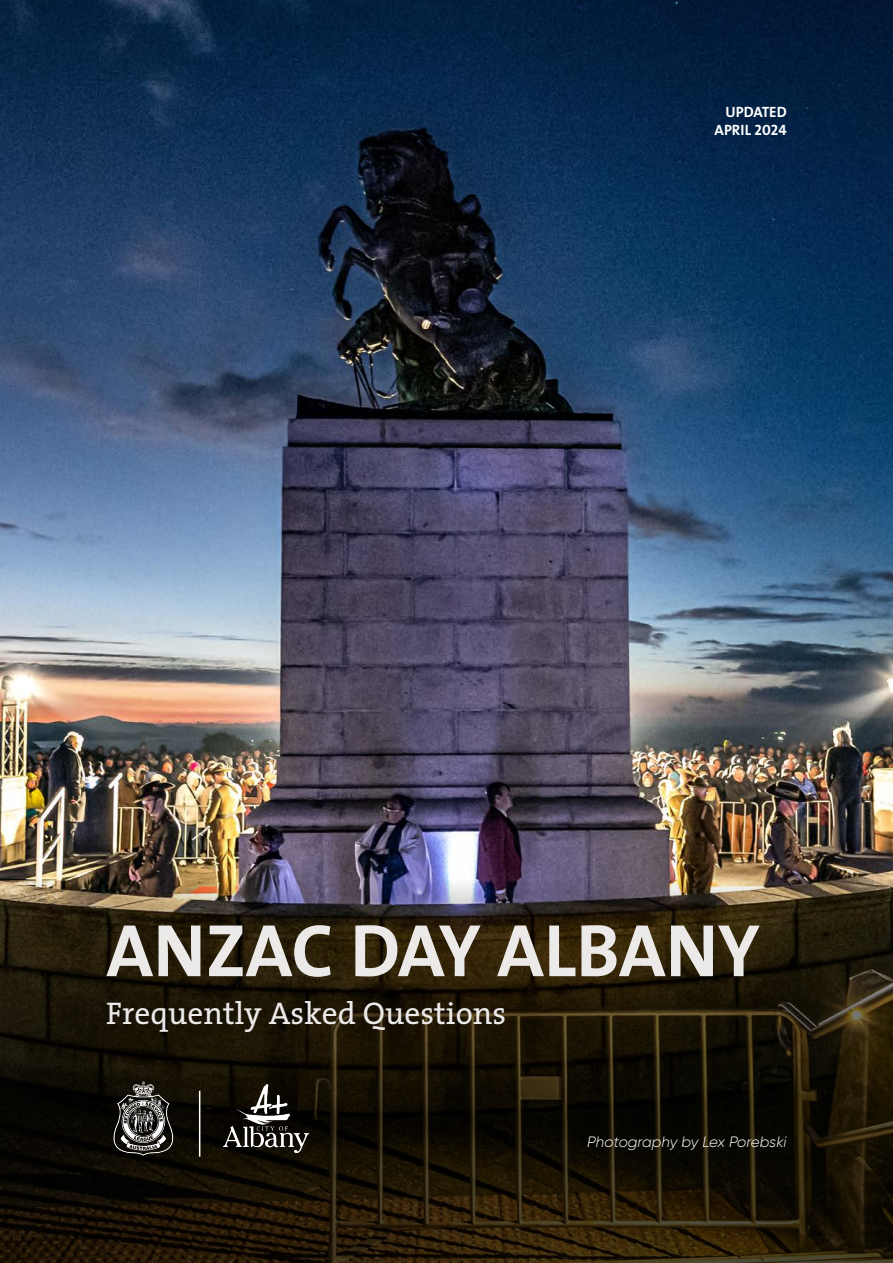
<style>
.page{position:relative;width:893px;height:1263px;background:#fff}
.page>*{position:absolute;margin:0;border:0;box-sizing:border-box;transform-origin:0 0}
.t1{font:75px "The Sans Bold Caps";letter-spacing:-.005em;color:#ebeae9}
.t2{font:31.5px "The Serif";color:#ebeae9}
.t3{font:italic 300 15px "Gilroy";letter-spacing:-.005em;color:#fff}
.t4{font:15px "The Sans Bold Caps";color:#fff}
</style>
<div class="page">
<img style="left:0;top:0;width:893px;height:880px">
<svg style="left:0;top:880px;width:893px;height:383px;background:#231b0d"></svg>
<img style="left:223px;top:1085px;width:85px;height:67px">
<img style="left:106px;top:1074px;width:75px;height:89px">
<hr style="left:199px;top:1091px;width:1px;height:66px;background:#fff">
<p class="t4" style="left:725px;top:100px;width:63px">UPDATED</p>
<p class="t4" style="left:715px;top:118px;width:74px">APRIL 2024</p>
<p class="t1" style="left:106px;top:888px;width:655px">ANZAC DAY ALBANY</p>
<p class="t2" style="left:106px;top:987px;width:401px">Frequently Asked Questions</p>
<p class="t3" style="left:587px;top:1132px;width:201px">Photography by Lex Porebski</p>
</div>
